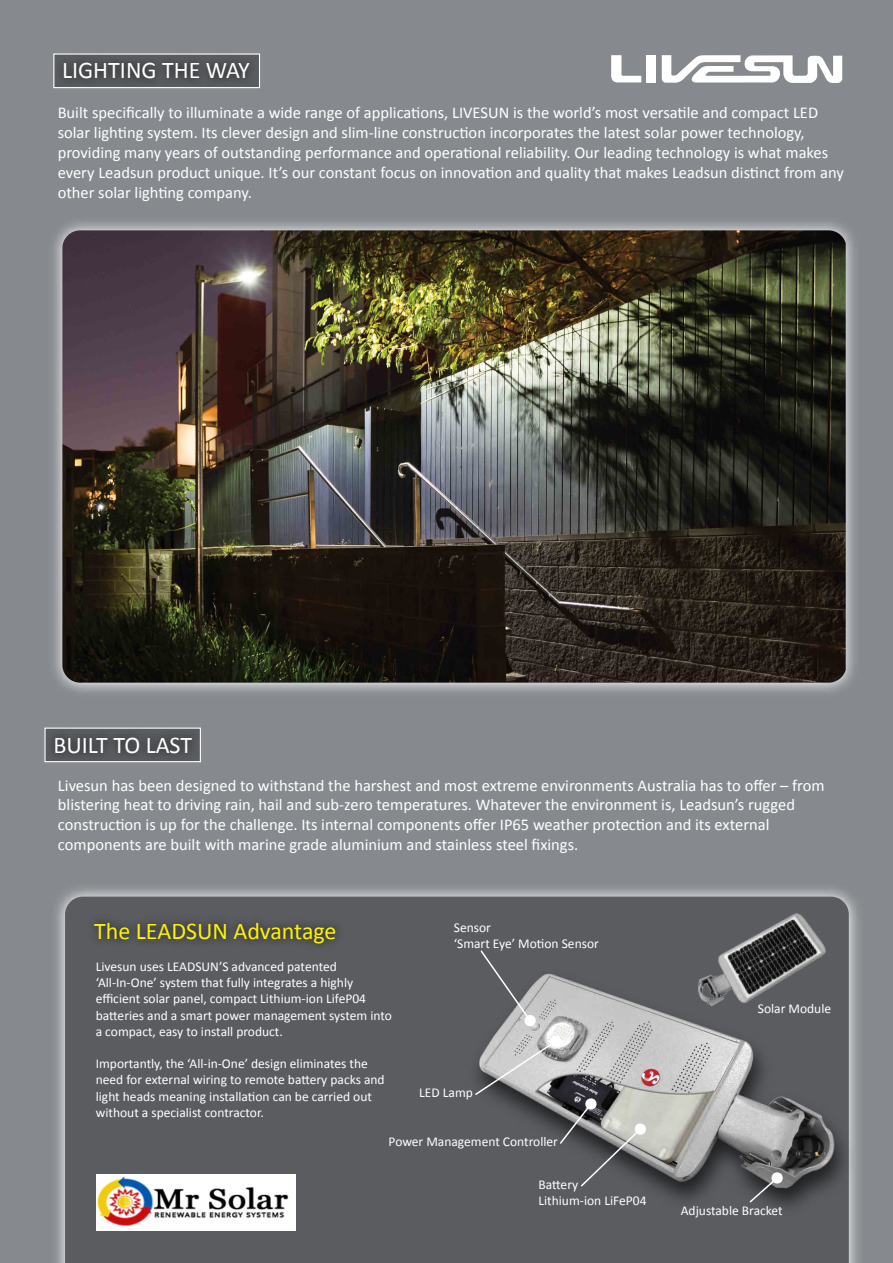
<style>
.page{position:relative;width:893px;height:1263px;background:#868a8e}
.page>*{position:absolute;margin:0;border:0;box-sizing:border-box;transform-origin:0 0}
.t1{font:24px "Calibri";color:#fff}
.t2{font:24px "Calibri";color:#fff200}
.t3{font:16.5px/19.8px "Calibri";color:#fff}
.t4{font:13.5px/16.2px "Calibri";color:#fff}
</style>
<div class="page">
<img style="left:53px;top:53px;width:207px;height:36px">
<img style="left:44px;top:727px;width:157px;height:36px">
<div style="left:646px;top:55px;width:10px;height:27px;background:#fff"></div>
<svg style="left:611px;top:55px;width:30px;height:27px"></svg>
<svg style="left:662px;top:55px;width:180px;height:28px"></svg>
<img style="left:54px;top:222px;width:801px;height:470px">
<img style="left:62px;top:230px;width:784px;height:453px">
<img style="left:56px;top:888px;width:803px;height:375px">
<div style="left:65px;top:897px;width:784px;height:366px;background:#5a5c60"></div>
<img style="left:81px;top:907px;width:281px;height:61px">
<img style="left:454px;top:954px;width:405px;height:276px">
<img style="left:473px;top:964px;width:366px;height:230px">
<svg style="left:479px;top:949px;width:57px;height:78px;background:#727376"></svg>
<img style="left:681px;top:905px;width:156px;height:115px">
<svg style="left:748px;top:1172px;width:35px;height:32px"></svg>
<svg style="left:474px;top:1035px;width:172px;height:153px;background:#7f8082"></svg>
<img style="left:97px;top:1174px;width:199px;height:57px">
<h1 class="t1" style="left:62px;top:55px;width:189px">LIGHTING THE WAY</h1>
<p class="t3" style="left:58px;top:103px;width:788px">Built specifically to illuminate a wide range of applications, LIVESUN is the world’s most versatile and compact LED solar lighting system. Its clever design and slim-line construction incorporates the latest solar power technology, providing many years of outstanding performance and operational reliability. Our leading technology is what makes every Leadsun product unique. It’s our constant focus on innovation and quality that makes Leadsun distinct from any other solar lighting company.</p>
<h1 class="t1" style="left:53px;top:729px;width:140px">BUILT TO LAST</h1>
<p class="t3" style="left:58px;top:775px;width:768px">Livesun has been designed to withstand the harshest and most extreme environments Australia has to offer – from blistering heat to driving rain, hail and sub-zero temperatures. Whatever the environment is, Leadsun’s rugged construction is up for the challenge. Its internal components offer IP65 weather protection and its external components are built with marine grade aluminium and stainless steel fixings.</p>
<h1 class="t2" style="left:94px;top:916px;width:244px">The LEADSUN Advantage</h1>
<p class="t4" style="left:96px;top:958px;width:298px">Livesun uses LEADSUN’S advanced patented ‘All-In-One’ system that fully integrates a highly efficient solar panel, compact Lithium-ion LifeP04 batteries and a smart power management system into a compact, easy to install product.</p>
<p class="t4" style="left:96px;top:1055px;width:290px">Importantly, the ‘All-in-One’ design eliminates the need for external wiring to remote battery packs and light heads meaning installation can be carried out without a specialist contractor.</p>
<p class="t4" style="left:454px;top:919px;width:147px">Sensor<br>‘Smart Eye’ Motion Sensor</p>
<p class="t4" style="left:419px;top:1084px;width:55px">LED Lamp</p>
<p class="t4" style="left:389px;top:1133px;width:171px">Power Management Controller</p>
<p class="t4" style="left:538px;top:1176px;width:110px">Battery<br>Lithium-ion LiFeP04</p>
<p class="t4" style="left:758px;top:1001px;width:75px">Solar Module</p>
<p class="t4" style="left:681px;top:1202px;width:103px">Adjustable Bracket</p>
</div>
